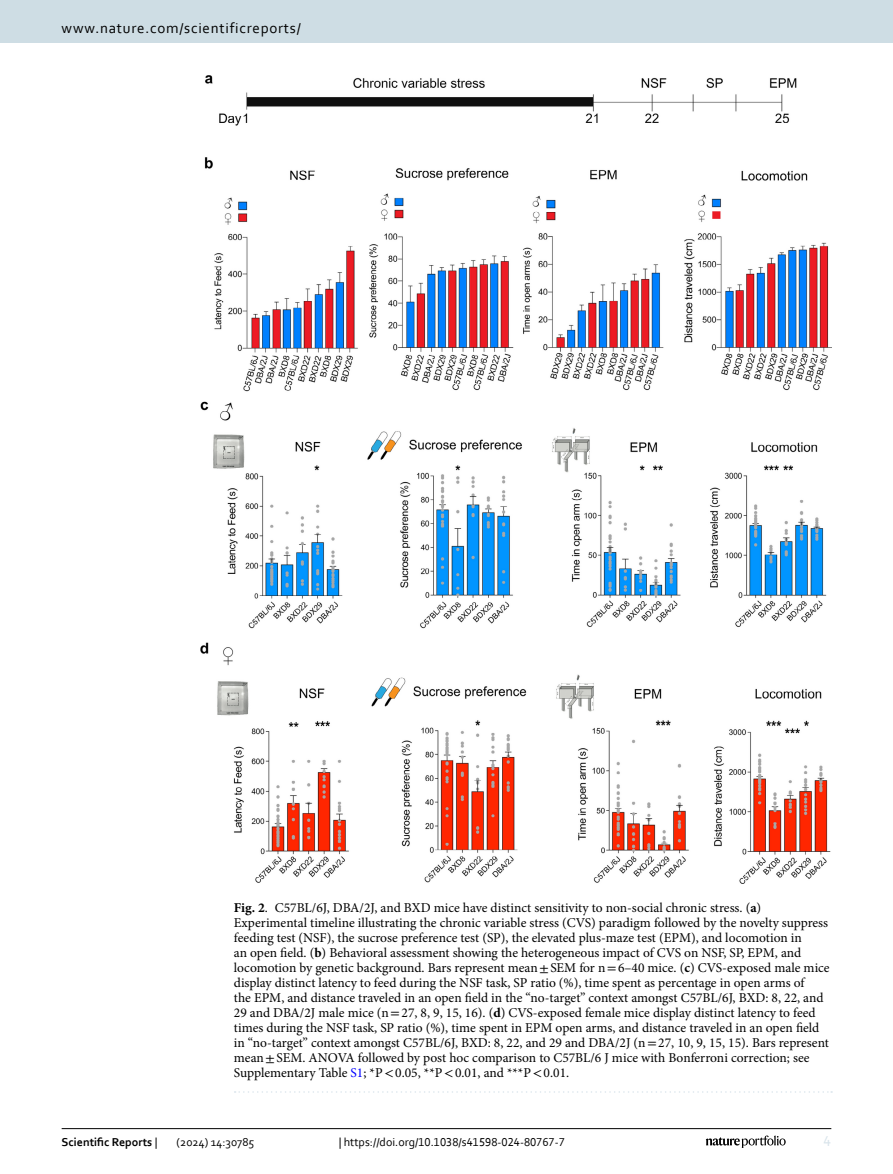
<style>
.page{position:relative;width:893px;height:1174px;background:#fff}
.page>*{position:absolute;margin:0;border:0;box-sizing:border-box;transform-origin:0 0}
.t1{font:15px "Corbel";letter-spacing:.05em;color:#000}
.t2{font:15px "Corbel";color:#d9e4eb}
.Figure_Caption{font:13.5px/15px "Minion Pro";color:#000}
.t3{font:12px "Corbel";color:#000}
.t4{font:700 12px "Corbel";color:#000}
.s1{font-weight:700}
.s2{font-family:"STIX"}
.s3{color:#00f}
.s4{font-weight:400}
</style>
<div class="page">
<img style="left:201px;top:76px;width:630px;height:808px">
<svg style="left:235px;top:1091px;width:597px;height:1px"></svg>
<hr style="left:62px;top:1128px;width:769px;height:1px;background:#000">
<svg style="left:706px;top:1135px;width:80px;height:12px"></svg>
<div style="left:0;top:0;width:893px;height:43px;background:#cedde4"></div>
<p class="t1" style="left:62px;top:18px;width:241px">www.nature.com/scientificreports/</p>
<p class="Figure_Caption" style="left:234px;top:900px;width:597px"><span class="s1">Fig. 2</span>. C57BL/6J, DBA/2J, and BXD mice have distinct sensitivity to non-social chronic stress. (<span class="s1">a</span>)<br>Experimental timeline illustrating the chronic variable stress (CVS) paradigm followed by the novelty suppress feeding test (NSF), the sucrose preference test (SP), the elevated plus-maze test (EPM), and locomotion in<br>an open field. (<span class="s1">b</span>) Behavioral assessment showing the heterogeneous impact of CVS on NSF, SP, EPM, and locomotion by genetic background. Bars represent mean<span class="s2">±</span>SEM for n<span class="s2">=</span>6–40 mice. (<span class="s1">c</span>) CVS-exposed male mice display distinct latency to feed during the NSF task, SP ratio (%), time spent as percentage in open arms of<br>the EPM, and distance traveled in an open field in the “no-target” context amongst C57BL/6J, BXD: 8, 22, and 29 and DBA/2J male mice (n<span class="s2">=</span>27, 8, 9, 15, 16). (<span class="s1">d</span>) CVS-exposed female mice display distinct latency to feed times during the NSF task, SP ratio (%), time spent in EPM open arms, and distance traveled in an open field in “no-target” context amongst C57BL/6J, BXD: 8, 22, and 29 and DBA/2J (n<span class="s2">=</span>27, 10, 9, 15, 15). Bars represent mean<span class="s2">±</span>SEM. ANOVA followed by post hoc comparison to C57BL/6 J mice with Bonferroni correction; see Supplementary Table <span class="s3">S1</span>; *P<span class="s2">&lt;</span>0.05, **P<span class="s2">&lt;</span>0.01, and ***P<span class="s2">&lt;</span>0.01.</p>
<p class="t4" style="left:62px;top:1134px;width:97px">Scientific Reports <span class="s4">|</span></p>
<p class="t3" style="left:177px;top:1134px;width:79px">(2024) 14:30785</p>
<p class="t3" style="left:339px;top:1134px;width:228px">| https://doi.org/10.1038/s41598-024-80767-7</p>
<p class="t2" style="left:824px;top:1132px;width:9px">4</p>
</div>
